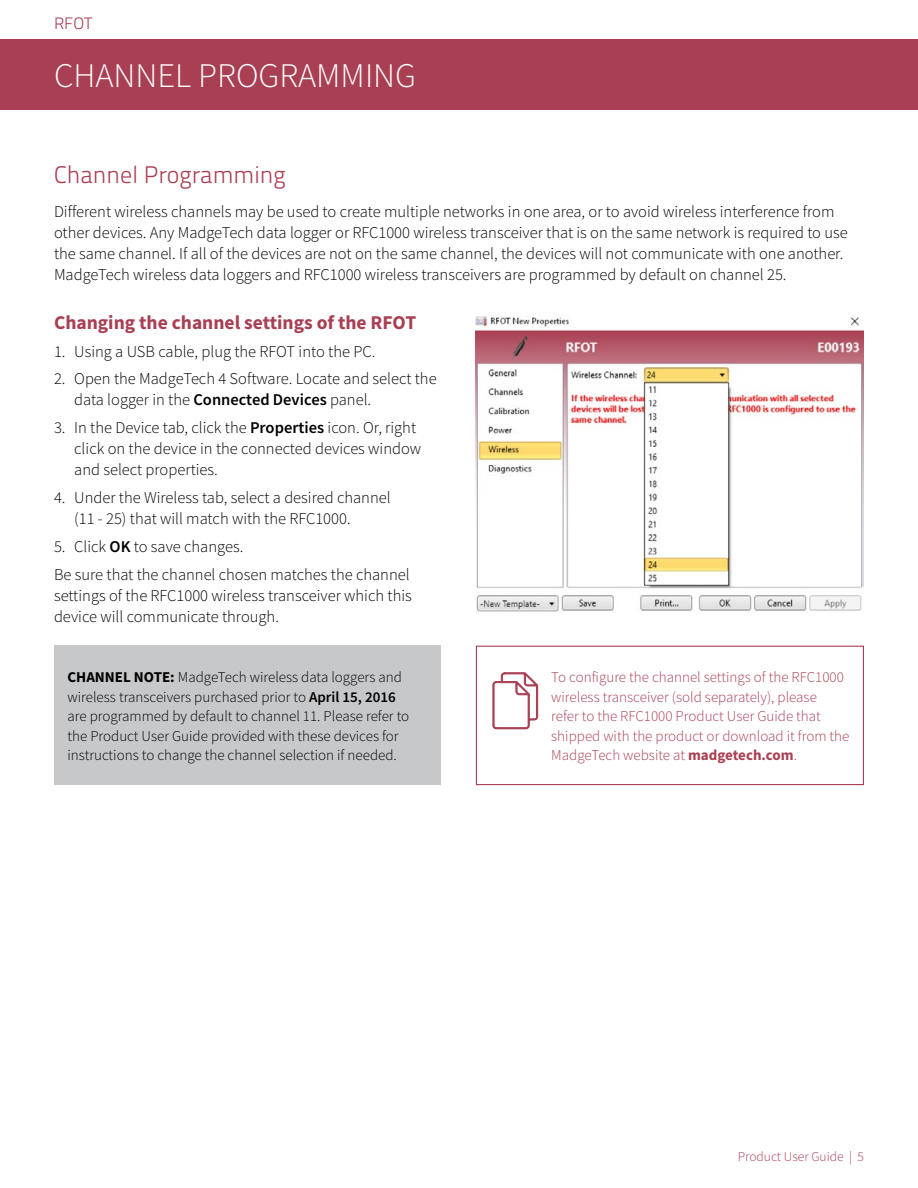
<style>
.page{position:relative;width:918px;height:1188px;background:#fff}
.page>*{position:absolute;margin:0;border:0;box-sizing:border-box;transform-origin:0 0}
.t1{font:300 34.5px "Source Sans Pro";color:#fff}
.t2{font:300 24px "Titillium Text 22 L";color:#a93f53}
.t3{font:700 19.5px "Source Sans Pro";color:#a93f53}
.t4{font:300 16.5px/21px "Source Sans Pro";color:#000}
.t5{font:300 16.5px "Titillium Text 22 L";color:#a93f53}
.t6{font:300 15px/19.5px "Source Sans Pro";color:#000}
.t7{font:300 15px/19.5px "Source Sans Pro";color:#a93f53}
.t8{font:300 13.5px "Source Sans Pro";color:#a93f53}
.s1{font-weight:600}
.s2{font-weight:700}
</style>
<div class="page">
<div style="left:0;top:39px;width:918px;height:71px;background:#a93f53"></div>
<div style="left:54px;top:646px;width:387px;height:139px;background:#c7c8ca"></div>
<div style="left:476px;top:646px;width:388px;height:139px;border:1px solid #a93f53"></div>
<svg style="left:493px;top:672px;width:45px;height:57px"></svg>
<img style="left:476px;top:316px;width:388px;height:296px">
<p class="t5" style="left:54px;top:12px;width:40px">RFOT</p>
<h1 class="t1" style="left:54px;top:54px;width:364px">CHANNEL PROGRAMMING</h1>
<h2 class="t2" style="left:54px;top:157px;width:233px">Channel Programming</h2>
<p class="t4" style="left:54px;top:201px;width:795px">Different wireless channels may be used to create multiple networks in one area, or to avoid wireless interference from other devices. Any MadgeTech data logger or RFC1000 wireless transceiver that is on the same network is required to use the same channel. If all of the devices are not on the same channel, the devices will not communicate with one another.<br>MadgeTech wireless data loggers and RFC1000 wireless transceivers are programmed by default on channel 25.</p>
<p class="t3" style="left:54px;top:309px;width:364px">Changing the channel settings of the RFOT</p>
<p class="t4" style="left:54px;top:341px;width:323px">1. Using a USB cable, plug the RFOT into the PC.</p>
<p class="t4" style="left:74px;top:369px;width:364px;text-indent:-20px">2. Open the MadgeTech 4 Software. Locate and select the data logger in the <span class="s1">Connected Devices</span> panel.</p>
<p class="t4" style="left:74px;top:417px;width:349px;text-indent:-20px">3. In the Device tab, click the <span class="s1">Properties</span> icon. Or, right click on the device in the connected devices window and select properties.</p>
<p class="t4" style="left:74px;top:487px;width:318px;text-indent:-20px">4. Under the Wireless tab, select a desired channel (11 - 25) that will match with the RFC1000.</p>
<p class="t4" style="left:54px;top:532px;width:357px;line-height:27.8px">5. Click <span class="s1">OK</span> to save changes.<br>Be sure that the channel chosen matches the channel</p>
<p class="t4" style="left:54px;top:585px;width:359px">settings of the RFC1000 wireless transceiver which this device will communicate through.</p>
<p class="t6" style="left:68px;top:667px;width:343px"><span class="s2">CHANNEL NOTE:</span> MadgeTech wireless data loggers and wireless transceivers purchased prior to <span class="s1">April 15, 2016 </span>are programmed by default to channel 11. Please refer to the Product User Guide provided with these devices for instructions to change the channel selection if needed.</p>
<p class="t7" style="left:551px;top:667px;width:300px">To configure the channel settings of the RFC1000 wireless transceiver (sold separately), please<br>refer to the RFC1000 Product User Guide that shipped with the product or download it from the MadgeTech website at <span class="s2">madgetech.com</span>.</p>
<p class="t8" style="left:738px;top:1148px;width:128px">Product User Guide | 5</p>
</div>
